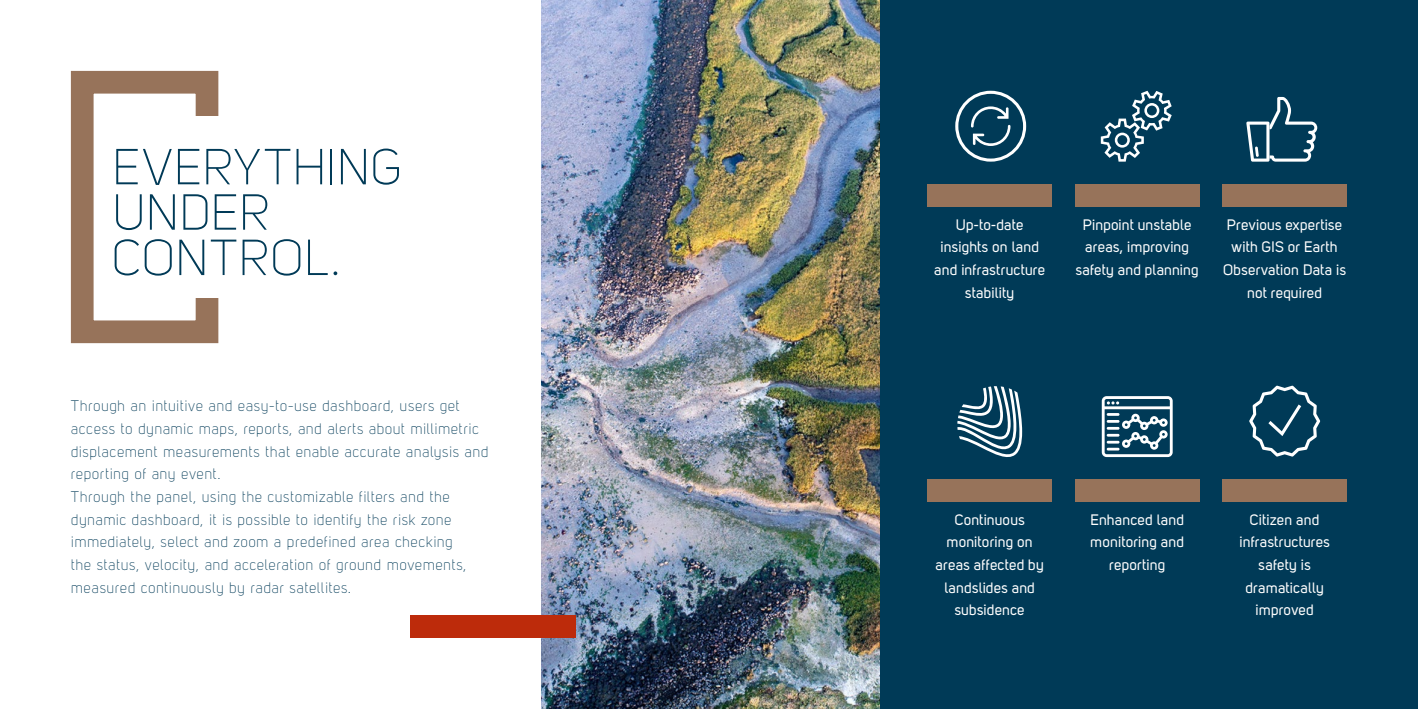
<style>
.page{position:relative;width:1418px;height:709px;background:#fff}
.page>*{position:absolute;margin:0;border:0;box-sizing:border-box;transform-origin:0 0}
.t1{font:50px/45.4px "Uni Sans Light";letter-spacing:-.005em;color:#003a57}
.t2{font:15px/22.6px "Uni Sans Light";letter-spacing:.03em;color:#003a57}
.t3{font:15px/22.6px "Uni Sans Regular";letter-spacing:.005em;color:#fff;text-align:center}
</style>
<div class="page">
<div style="left:709px;top:0;width:708px;height:709px;background:#003a57"></div>
<div style="left:71px;top:71px;width:147px;height:272px;border:23px solid #97735a"></div>
<div style="left:176px;top:116px;width:80px;height:182px;background:#fff"></div>
<img style="left:541px;top:0;width:338px;height:709px">
<div style="left:927px;top:184px;width:125px;height:23px;background:#97735a"></div>
<div style="left:1074px;top:479px;width:125px;height:23px;background:#97735a"></div>
<div style="left:1074px;top:184px;width:125px;height:23px;background:#97735a"></div>
<div style="left:1222px;top:479px;width:124px;height:23px;background:#97735a"></div>
<div style="left:1222px;top:184px;width:124px;height:23px;background:#97735a"></div>
<div style="left:927px;top:479px;width:125px;height:23px;background:#97735a"></div>
<svg style="left:1246px;top:97px;width:71px;height:65px"></svg>
<svg style="left:955px;top:91px;width:71px;height:71px"></svg>
<svg style="left:1100px;top:91px;width:71px;height:71px"></svg>
<svg style="left:1101px;top:396px;width:71px;height:61px"></svg>
<svg style="left:957px;top:386px;width:65px;height:71px"></svg>
<svg style="left:1249px;top:385px;width:71px;height:71px"></svg>
<div style="left:410px;top:615px;width:166px;height:23px;background:#bd2b0b"></div>
<h1 class="t1" style="left:112px;top:144px;width:293px">EVERYTHING<br>UNDER<br>CONTROL.</h1>
<p class="t2" style="left:71px;top:395px;width:419px">Through an intuitive and easy-to-use dashboard, users get access to dynamic maps, reports, and alerts about millimetric displacement measurements that enable accurate analysis and reporting of any event.<br>Through the panel, using the customizable filters and the dynamic dashboard, it is possible to identify the risk zone immediately, select and zoom a predefined area checking<br>the status, velocity, and acceleration of ground movements, measured continuously by radar satellites.</p>
<p class="t3" style="left:934px;top:213px;width:112px">Up-to-date insights on land and infrastructure stability</p>
<p class="t3" style="left:1075px;top:213px;width:124px">Pinpoint unstable areas, improving safety and planning</p>
<p class="t3" style="left:1223px;top:213px;width:124px">Previous expertise with GIS or Earth<br>Observation Data is not required</p>
<p class="t3" style="left:935px;top:508px;width:110px">Continuous monitoring on areas affected by landslides and subsidence</p>
<p class="t3" style="left:1090px;top:508px;width:95px">Enhanced land monitoring and reporting</p>
<p class="t3" style="left:1239px;top:508px;width:92px">Citizen and infrastructures safety is dramatically improved</p>
</div>
